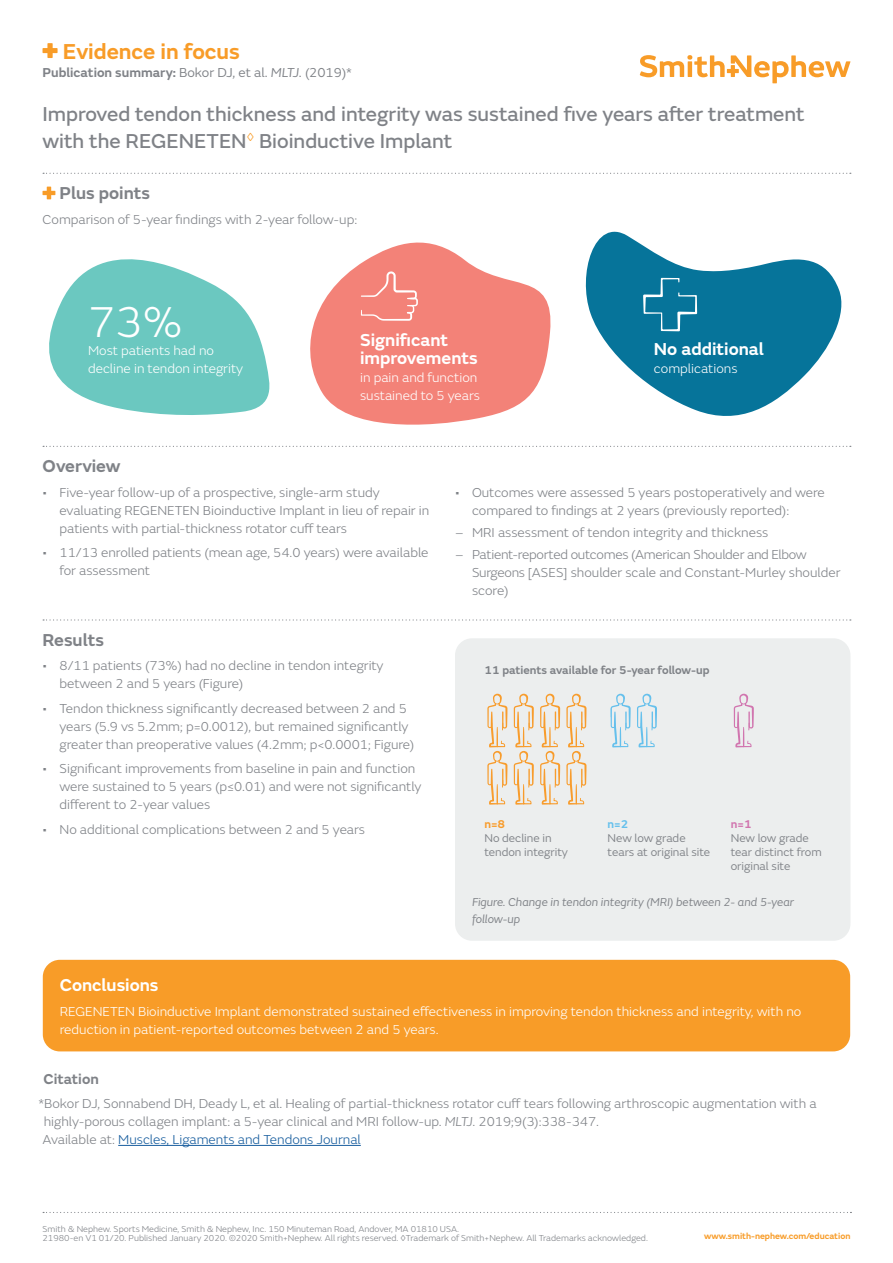
<style>
.page{position:relative;width:893px;height:1263px;background:#fff}
.page>*{position:absolute;margin:0;border:0;box-sizing:border-box;transform-origin:0 0}
.t1{font:300 45px "SN Emeric";color:#fff}
.t2{font:600 22.5px "SN Emeric";color:#f89c28}
.t3{font:21px/27px "SN Emeric Core";color:#7f8287}
.t4{font:600 18px/18px "SN Emeric";color:#fff}
.t5{font:600 18px "SN Emeric";color:#7f8287}
.t6{font:600 15px "SN Emeric";color:#7f8287}
.t7{font:300 13.5px/18px "SN Emeric";color:#7f8287}
.t8{font:300 13.5px/18px "SN Emeric";color:#fff}
.t9{font:300 13.5px/18px "SN Emeric";letter-spacing:-.02em;color:#7f8287}
.t10{font:13.5px "SN Emeric";color:#7f8287}
.t11{font:italic 12px/16.5px "SN Emeric";color:#7f8287}
.t12{font:11.85px/14.1px "SN Emeric";color:#7f8287}
.t13{font:600 11.85px "SN Emeric";color:#7f8287}
.t14{font:600 11.85px "SN Emeric";color:#f89c2c}
.t15{font:600 11.85px "SN Emeric";color:#65c0ec}
.t16{font:600 11.85px "SN Emeric";color:#d175af}
.t17{font:300 9px/9px "SN Emeric";color:#7f8287}
.t18{font:600 9px "SN Emeric";color:#f89c28}
.s1{font-weight:600}
.s2{font-style:italic}
.s3{color:#175d9e}
</style>
<div class="page">
<svg style="left:43px;top:1212px;width:808px;height:1px"></svg>
<svg style="left:640px;top:55px;width:210px;height:28px"></svg>
<svg style="left:43px;top:173px;width:808px;height:1px"></svg>
<div style="left:43px;top:48px;width:15px;height:5px;background:#f89c28"></div>
<div style="left:47px;top:43px;width:6px;height:15px;background:#f89c28"></div>
<hr style="left:43px;top:191px;width:12px;height:4px;background:#f89c28">
<hr style="left:47px;top:187px;width:4px;height:12px;background:#f89c28">
<svg style="left:43px;top:446px;width:808px;height:1px"></svg>
<svg style="left:43px;top:619px;width:808px;height:1px"></svg>
<div style="left:43px;top:960px;width:807px;height:91px;background:#f89c28;border-radius:17px"></div>
<hr style="left:118px;top:1145px;width:243px;height:1px;background:#175d9e">
<svg style="left:585px;top:231px;width:257px;height:185px;fill:#06749a"></svg>
<svg style="left:310px;top:242px;width:241px;height:183px;fill:#f38278"></svg>
<svg style="left:49px;top:259px;width:221px;height:156px;fill:#6bc8c0"></svg>
<svg style="left:361px;top:271px;width:57px;height:50px;background:#f49087"></svg>
<svg style="left:643px;top:278px;width:54px;height:53px;background:#2585a6"></svg>
<div style="left:455px;top:638px;width:395px;height:303px;background:#eceeee;border-radius:17px"></div>
<svg style="left:487px;top:694px;width:20px;height:111px"></svg>
<svg style="left:514px;top:694px;width:20px;height:111px"></svg>
<svg style="left:540px;top:694px;width:20px;height:111px"></svg>
<svg style="left:566px;top:694px;width:20px;height:111px"></svg>
<svg style="left:611px;top:694px;width:20px;height:53px"></svg>
<svg style="left:637px;top:694px;width:20px;height:53px"></svg>
<svg style="left:734px;top:694px;width:20px;height:53px"></svg>
<h2 class="t2" style="left:63px;top:37px;width:179px">Evidence in focus</h2>
<p class="t10" style="left:43px;top:64px;width:311px"><span class="s1">Publication summary:</span> Bokor DJ, et al. <span class="s2">MLTJ</span>. (2019)*</p>
<h3 class="t3" style="left:43px;top:100px;width:764px">Improved tendon thickness and integrity was sustained five years after treatment with the REGENETEN<sup>◊</sup> Bioinductive Implant</h3>
<h3 class="t5" style="left:60px;top:182px;width:92px">Plus points</h3>
<p class="t7" style="left:43px;top:210px;width:316px">Comparison of 5-year findings with 2-year follow-up:</p>
<h1 class="t1" style="left:88px;top:295px;width:96px">73%</h1>
<p class="t8" style="left:88px;top:341px;width:156px">Most patients had no decline in tendon integrity</p>
<h3 class="t4" style="left:360px;top:331px;width:119px">Significant improvements</h3>
<p class="t8" style="left:360px;top:369px;width:121px">in pain and function sustained to 5 years</p>
<h3 class="t4" style="left:654px;top:340px;width:111px">No additional</h3>
<p class="t8" style="left:654px;top:359px;width:85px">complications</p>
<p class="t8" style="left:694px;top:339px;width:93px">Add supporting copy in here</p>
<h3 class="t5" style="left:43px;top:455px;width:79px">Overview</h3>
<p class="t7" style="left:60px;top:483px;width:371px;text-indent:-17px">• Five-year follow-up of a prospective, single-arm study evaluating REGENETEN Bioinductive Implant in lieu of repair in patients with partial-thickness rotator cuff tears</p>
<p class="t7" style="left:60px;top:544px;width:370px;text-indent:-17px">• 11/13 enrolled patients (mean age, 54.0 years) were available for assessment</p>
<h3 class="t5" style="left:43px;top:628px;width:63px">Results</h3>
<p class="t7" style="left:60px;top:657px;width:326px;text-indent:-17px">• 8/11 patients (73%) had no decline in tendon integrity between 2 and 5 years (Figure)</p>
<p class="t7" style="left:60px;top:699px;width:356px;text-indent:-17px">• Tendon thickness significantly decreased between 2 and 5 years (5.9 vs 5.2mm; p=0.0012), but remained significantly greater than preoperative values (4.2mm; p&lt;0.0001; Figure)</p>
<p class="t7" style="left:60px;top:760px;width:363px;text-indent:-17px">• Significant improvements from baseline in pain and function were sustained to 5 years (p≤0.01) and were not significantly different to 2-year values</p>
<p class="t7" style="left:43px;top:820px;width:324px">• No additional complications between 2 and 5 years</p>
<p class="t7" style="left:472px;top:483px;width:354px;text-indent:-17px">• Outcomes were assessed 5 years postoperatively and were compared to findings at 2 years (previously reported):</p>
<p class="t7" style="left:455px;top:523px;width:315px">– MRI assessment of tendon integrity and thickness</p>
<p class="t9" style="left:472px;top:546px;width:370px;text-indent:-17px">– Patient-reported outcomes (American Shoulder and Elbow<br>Surgeons [ASES] shoulder scale and Constant-Murley shoulder score)</p>
<p class="t13" style="left:484px;top:662px;width:227px">11 patients available for 5-year follow-up</p>
<p class="t14" style="left:484px;top:816px;width:22px">n=8</p>
<p class="t12" style="left:484px;top:831px;width:85px">No decline in tendon integrity</p>
<p class="t15" style="left:608px;top:816px;width:22px">n=2</p>
<p class="t12" style="left:608px;top:831px;width:104px">New low grade tears at original site</p>
<p class="t16" style="left:731px;top:816px;width:22px">n=1</p>
<p class="t12" style="left:731px;top:831px;width:92px">New low grade tear distinct from original site</p>
<p class="t11" style="left:472px;top:894px;width:323px">Figure. Change in tendon integrity (MRI) between 2- and 5-year follow-up</p>
<h3 class="t4" style="left:60px;top:976px;width:100px">Conclusions</h3>
<p class="t8" style="left:60px;top:1002px;width:743px">REGENETEN Bioinductive Implant demonstrated sustained effectiveness in improving tendon thickness and integrity, with no reduction in patient-reported outcomes between 2 and 5 years.</p>
<p class="t6" style="left:43px;top:1069px;width:57px">Citation</p>
<p class="t7" style="left:43px;top:1094px;width:775px;text-indent:-4px">*Bokor DJ, Sonnabend DH, Deady L, et al. Healing of partial-thickness rotator cuff tears following arthroscopic augmentation with a highly-porous collagen implant: a 5-year clinical and MRI follow-up. <span class="s2">MLTJ</span>. 2019;9(3):338-347.<br>Available at: <span class="s3">Muscles, Ligaments and Tendons Journal</span></p>
<p class="t17" style="left:43px;top:1224px;width:607px">Smith &amp; Nephew. Sports Medicine, Smith &amp; Nephew, Inc. 150 Minuteman Road, Andover, MA 01810 USA.<br>21980-en V1 01/20. Published January 2020. ©2020 Smith+Nephew. All rights reserved. ◊Trademark of Smith+Nephew. All Trademarks acknowledged.</p>
<p class="t18" style="left:704px;top:1230px;width:148px">www.smith-nephew.com/education</p>
</div>
